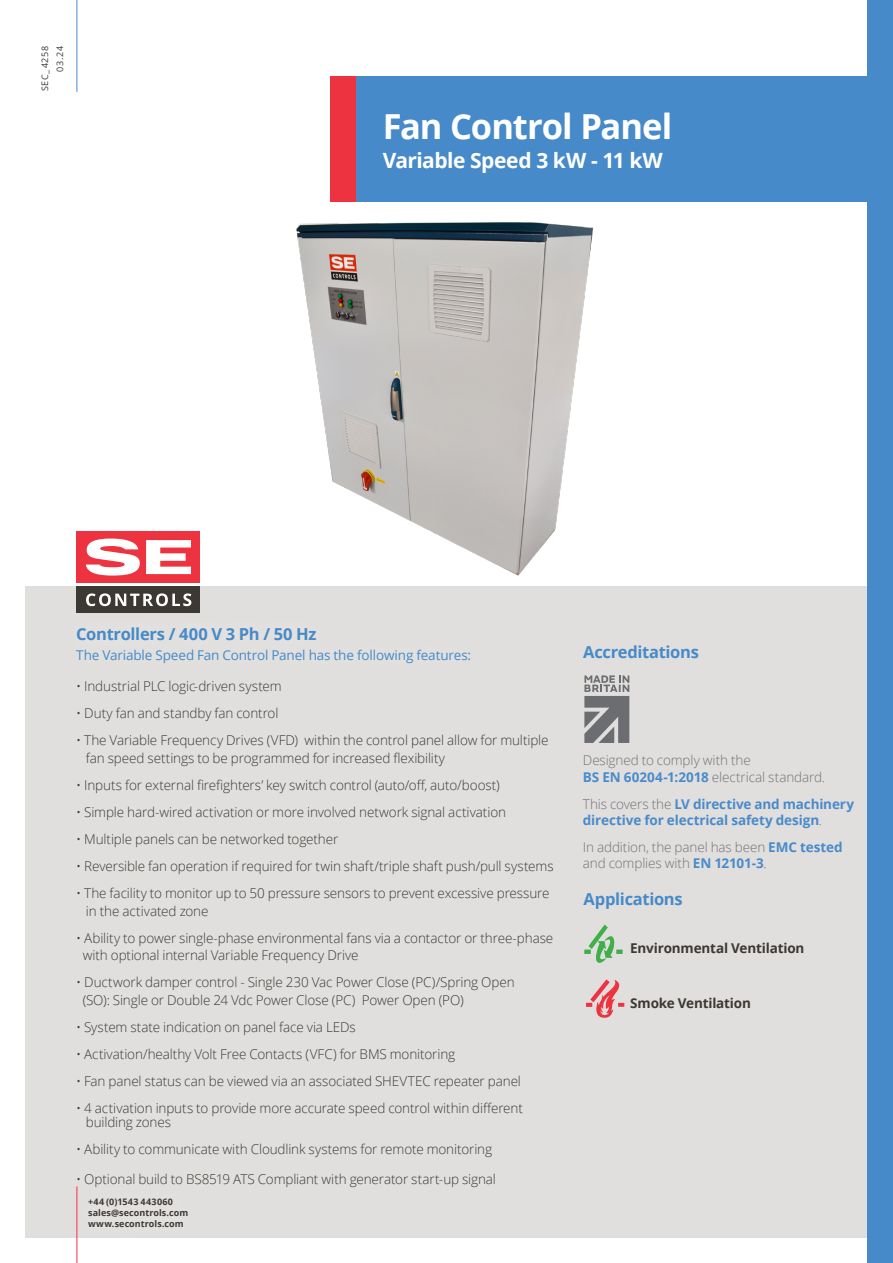
<style>
.page{position:relative;width:893px;height:1263px;background:#fff}
.page>*{position:absolute;margin:0;border:0;box-sizing:border-box;transform-origin:0 0}
.t1{font:700 34.5px "Open Sans";letter-spacing:-.03em;color:#fff}
.t2{font:700 21px "Open Sans";letter-spacing:-.02em;color:#fff}
.Header_1{font:700 16.5px "Open Sans";letter-spacing:-.02em;color:#468ac9}
.Body_text{font:300 13.5px "Open Sans";letter-spacing:-.01em;color:#3c3833}
.t3{font:300 13.5px "Open Sans";letter-spacing:-.01em;color:#717074}
.t4{font:700 13.5px "Open Sans";letter-spacing:-.01em;color:#498bca}
.Intro_paragraph{font:13.5px "Open Sans";letter-spacing:-.01em;color:#468ac9}
.t5{font:700 13.5px "Open Sans";letter-spacing:-.01em;color:#3c3833}
.t6{font:700 9px/10.8px "Open Sans";letter-spacing:.005em;color:#3c3833}
.t7{font:9px "Open Sans";letter-spacing:.075em;color:#3e3835}
.t8{font:9px "Open Sans";color:#3c3833}
.s1{font-weight:700;color:#498bca}
.s2{font-weight:300;color:#717074}
</style>
<div class="page">
<div style="left:26px;top:586px;width:841px;height:651px;background:#e1dfde"></div>
<div style="left:77px;top:587px;width:123px;height:26px;background:#3c3833"></div>
<div style="left:77px;top:531px;width:123px;height:52px;background:#ee3340"></div>
<svg style="left:86px;top:538px;width:105px;height:68px"></svg>
<div style="left:354px;top:77px;width:513px;height:125px;background:#468ac9"></div>
<div style="left:331px;top:77px;width:25px;height:125px;background:#ee3340"></div>
<div style="left:74px;top:1184px;width:129px;height:58px;background:#fff;opacity:.35"></div>
<hr style="left:77px;top:0;width:1px;height:92px;background:#468ac9">
<hr style="left:77px;top:1186px;width:1px;height:77px;background:#ee3340">
<div style="left:867px;top:0;width:26px;height:1263px;background:#468ac9"></div>
<svg style="left:584px;top:675px;width:45px;height:68px"></svg>
<svg style="left:586px;top:979px;width:38px;height:39px"></svg>
<svg style="left:584px;top:924px;width:39px;height:39px"></svg>
<div style="left:62px;top:613px;width:505px;height:589px;background:#e1dfde"></div>
<img style="left:296px;top:199px;width:298px;height:377px">
<p class="t8" style="left:50px;top:70px;width:26px;rotate:-90deg">06.19</p>
<p class="t7" style="left:39px;top:91px;width:47px;rotate:-90deg">SEC_4258</p>
<p class="t7" style="left:54px;top:72px;width:27px;rotate:-90deg">03.24</p>
<p class="t1" style="left:383px;top:102px;width:291px">Fan Control Panel</p>
<p class="t2" style="left:383px;top:146px;width:282px">Variable Speed 3 kW - 11 kW</p>
<p class="Header_1" style="left:76px;top:622px;width:242px">Controllers / 400 V 3 Ph / 50 Hz</p>
<p class="Intro_paragraph" style="left:76px;top:646px;width:397px">The Variable Speed Fan Control Panel has the following features:</p>
<p class="Body_text" style="left:76px;top:677px;width:207px">• Industrial PLC logic-driven system</p>
<p class="Body_text" style="left:76px;top:704px;width:204px">• Duty fan and standby fan control</p>
<p class="Body_text" style="left:76px;top:731px;width:474px">• The Variable Frequency Drives (VFD) within the control panel allow for multiple</p>
<p class="Body_text" style="left:86px;top:749px;width:361px">fan speed settings to be programmed for increased flexibility</p>
<p class="Body_text" style="left:76px;top:776px;width:425px">• Inputs for external firefighters’ key switch control (auto/off, auto/boost)</p>
<p class="Body_text" style="left:76px;top:803px;width:431px">• Simple hard-wired activation or more involved network signal activation</p>
<p class="Body_text" style="left:76px;top:830px;width:264px">• Multiple panels can be networked together</p>
<p class="Body_text" style="left:76px;top:857px;width:479px">• Reversible fan operation if required for twin shaft/triple shaft push/pull systems</p>
<p class="Body_text" style="left:76px;top:884px;width:475px">• The facility to monitor up to 50 pressure sensors to prevent excessive pressure</p>
<p class="Body_text" style="left:86px;top:901px;width:124px">in the activated zone</p>
<p class="Body_text" style="left:76px;top:928px;width:479px">• Ability to power single-phase environmental fans via a contactor or three-phase</p>
<p class="Body_text" style="left:83px;top:946px;width:278px">with optional internal Variable Frequency Drive</p>
<p class="Body_text" style="left:76px;top:973px;width:440px">• Ductwork damper control - Single 230 Vac Power Close (PC)/Spring Open</p>
<p class="Body_text" style="left:83px;top:991px;width:382px">(SO): Single or Double 24 Vdc Power Close (PC) Power Open (PO)</p>
<p class="Body_text" style="left:76px;top:1018px;width:281px">• System state indication on panel face via LEDs</p>
<p class="Body_text" style="left:76px;top:1045px;width:380px">• Activation/healthy Volt Free Contacts (VFC) for BMS monitoring</p>
<p class="Body_text" style="left:76px;top:1072px;width:446px">• Fan panel status can be viewed via an associated SHEVTEC repeater panel</p>
<p class="Body_text" style="left:76px;top:1099px;width:448px">• 4 activation inputs to provide more accurate speed control within different</p>
<p class="Body_text" style="left:86px;top:1112px;width:87px">building zones</p>
<p class="Body_text" style="left:76px;top:1139px;width:417px">• Ability to communicate with Cloudlink systems for remote monitoring</p>
<p class="Body_text" style="left:76px;top:1170px;width:421px">• Optional build to BS8519 ATS Compliant with generator start-up signal</p>
<p class="t6" style="left:88px;top:1196px;width:102px">+44 (0)1543 443060 sales@secontrols.com www.secontrols.com</p>
<p class="Header_1" style="left:583px;top:640px;width:117px">Accreditations</p>
<p class="t3" style="left:583px;top:751px;width:169px">Designed to comply with the</p>
<p class="t3" style="left:583px;top:767px;width:244px"><span class="s1">BS EN 60204-1:2018</span> electrical standard.</p>
<p class="t4" style="left:583px;top:794px;width:273px"><span class="s2">This covers the</span> LV directive and machinery</p>
<p class="t4" style="left:583px;top:810px;width:241px">directive for electrical safety design<span class="s2">.</span></p>
<p class="t3" style="left:583px;top:838px;width:261px">In addition, the panel has been <span class="s1">EMC tested</span></p>
<p class="t3" style="left:583px;top:854px;width:185px">and complies with <span class="s1">EN 12101-3</span>.</p>
<p class="Header_1" style="left:584px;top:888px;width:101px">Applications</p>
<p class="t5" style="left:630px;top:938px;width:176px">Environmental Ventilation</p>
<p class="t5" style="left:630px;top:993px;width:122px">Smoke Ventilation</p>
</div>
